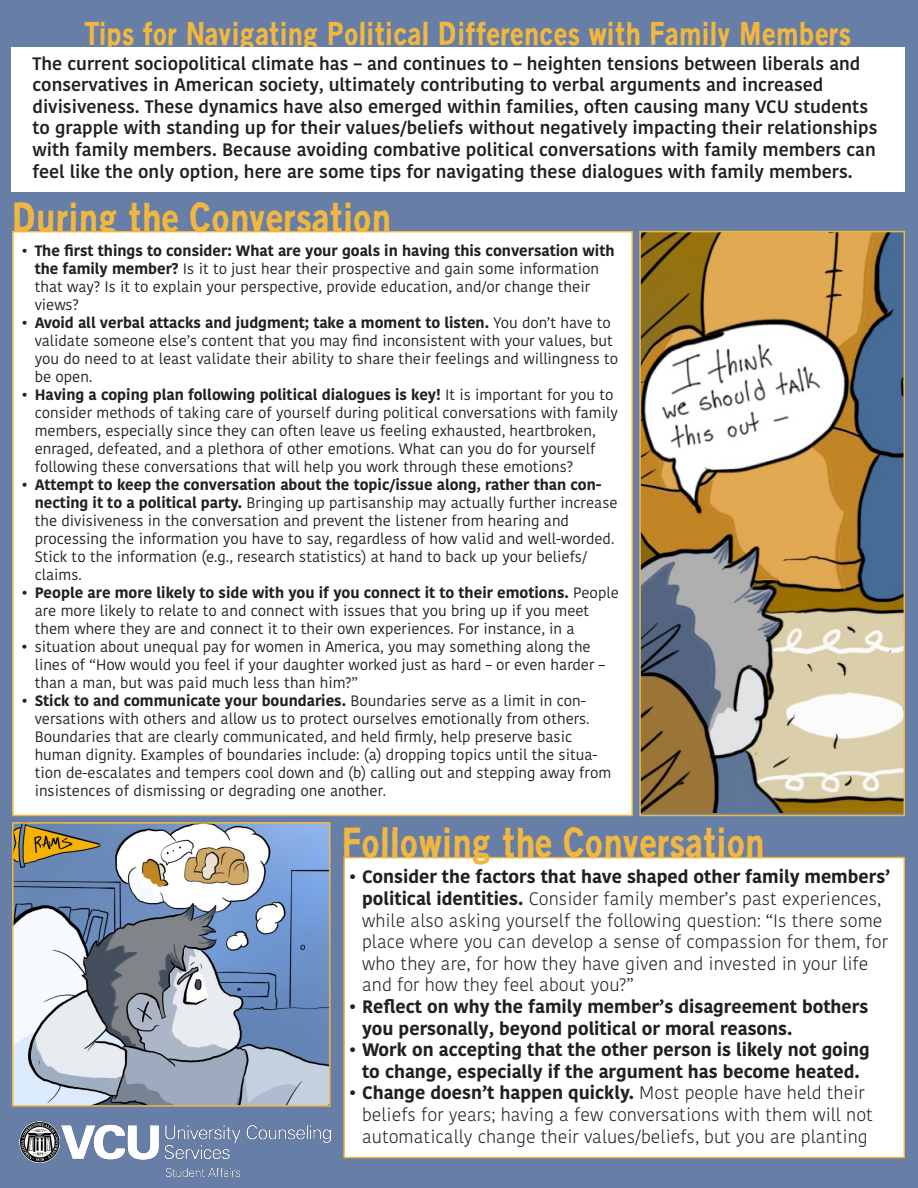
<style>
.page{position:relative;width:918px;height:1188px;background:#677fa6}
.page>*{position:absolute;margin:0;border:0;box-sizing:border-box;transform-origin:0 0}
.t1{font:42px "Blackisnotacolor";color:#f1b740}
.t2{font:33px "Blackisnotacolor";color:#f1b740}
.t3{font:600 18px/21.6px "Kohinoor Devanagari";color:#231f20}
.t4{font:300 18px/21.6px "Kohinoor Devanagari";color:#231f20}
.t5{font:700 18px/21.6px "Kohinoor Devanagari";color:#231f20}
.t6{font:15px/18px "Kohinoor Devanagari";color:#231f20}
.s1{font-weight:700}
</style>
<div class="page">
<div style="left:343px;top:857px;width:562px;height:301px;background:#fff;border:2px solid #f1b740"></div>
<div style="left:11px;top:48px;width:894px;height:144px;background:#fff"></div>
<div style="left:12px;top:231px;width:621px;height:585px;background:#fff;border:2px solid #f1b740"></div>
<img style="left:15px;top:825px;width:313px;height:279px">
<div style="left:12px;top:822px;width:319px;height:285px;border:2px solid #f1b740"></div>
<img style="left:642px;top:234px;width:260px;height:578px">
<div style="left:639px;top:231px;width:266px;height:585px;border:2px solid #f1b740"></div>
<img style="left:19px;top:1122px;width:311px;height:54px">
<p class="t2" style="left:85px;top:19px;width:768px">Tips for Navigating Political Differences with Family Members</p>
<p class="t3" style="left:33px;top:53px;width:829px">The current sociopolitical climate has – and continues to – heighten tensions between liberals and</p>
<p class="t3" style="left:33px;top:74px;width:792px">conservatives in American society, ultimately contributing to verbal arguments and increased</p>
<p class="t3" style="left:33px;top:96px;width:846px">divisiveness. These dynamics have also emerged within families, often causing many VCU students to grapple with standing up for their values/beliefs without negatively impacting their relationships with family members. Because avoiding combative political conversations with family members can feel like the only option, here are some tips for navigating these dialogues with family members.</p>
<p class="t1" style="left:11px;top:200px;width:381px">During the Conversation</p>
<p class="t6" style="left:35px;top:242px;width:581px;text-indent:-14px"><span class="s1">• The first things to consider: What are your goals in having this conversation with the family member?</span> Is it to just hear their prospective and gain some information that way? Is it to explain your perspective, provide education, and/or change their views?</p>
<p class="t6" style="left:35px;top:314px;width:585px;text-indent:-14px"><span class="s1">• Avoid all verbal attacks and judgment; take a moment to listen.</span> You don’t have to validate someone else’s content that you may find inconsistent with your values, but you do need to at least validate their ability to share their feelings and willingness to be open.</p>
<p class="t6" style="left:35px;top:386px;width:585px;text-indent:-14px"><span class="s1">• Having a coping plan following political dialogues is key!</span> It is important for you to consider methods of taking care of yourself during political conversations with family members, especially since they can often leave us feeling exhausted, heartbroken, enraged, defeated, and a plethora of other emotions. What can you do for yourself following these conversations that will help you work through these emotions?</p>
<p class="t6" style="left:35px;top:476px;width:584px;text-indent:-14px"><span class="s1">• Attempt to keep the conversation about the topic/issue along, rather than con&shy;necting it to a political party.</span> Bringing up partisanship may actually further increase the divisiveness in the conversation and prevent the listener from hearing and processing the information you have to say, regardless of how valid and well-worded.<br>Stick to the information (e.g., research statistics) at hand to back up your beliefs/ claims.</p>
<p class="t6" style="left:35px;top:584px;width:586px;text-indent:-14px"><span class="s1">• People are more likely to side with you if you connect it to their emotions.</span> People are more likely to relate to and connect with issues that you bring up if you meet them where they are and connect it to their own experiences. For instance, in a</p>
<p class="t6" style="left:35px;top:638px;width:572px;text-indent:-14px">• situation about unequal pay for women in America, you may something along the lines of “How would you feel if your daughter worked just as hard – or even harder – than a man, but was paid much less than him?”</p>
<p class="t6" style="left:35px;top:692px;width:578px;text-indent:-14px"><span class="s1">• Stick to and communicate your boundaries.</span> Boundaries serve as a limit in con&shy;versations with others and allow us to protect ourselves emotionally from others.<br>Boundaries that are clearly communicated, and held firmly, help preserve basic human dignity. Examples of boundaries include: (a) dropping topics until the situa&shy;tion de-escalates and tempers cool down and (b) calling out and stepping away from insistences of dismissing or degrading one another.</p>
<p class="t1" style="left:341px;top:825px;width:425px">Following the Conversation</p>
<p class="t4" style="left:362px;top:866px;width:530px;text-indent:-14px"><span class="s1">• Consider the factors that have shaped other family members’ political identities.</span> Consider family member’s past experiences, while also asking yourself the following question: “Is there some place where you can develop a sense of compassion for them, for who they are, for how they have given and invested in your life and for how they feel about you?”</p>
<p class="t5" style="left:362px;top:996px;width:508px;text-indent:-14px">• Reflect on why the family member’s disagreement bothers you personally, beyond political or moral reasons.</p>
<p class="t5" style="left:349px;top:1039px;width:523px;text-align:center">• Work on accepting that the other person is likely not going to change, especially if the argument has become heated.</p>
<p class="t4" style="left:362px;top:1082px;width:512px;text-indent:-14px"><span class="s1">• Change doesn’t happen quickly.</span> Most people have held their beliefs for years; having a few conversations with them will not automatically change their values/beliefs, but you are planting</p>
</div>
